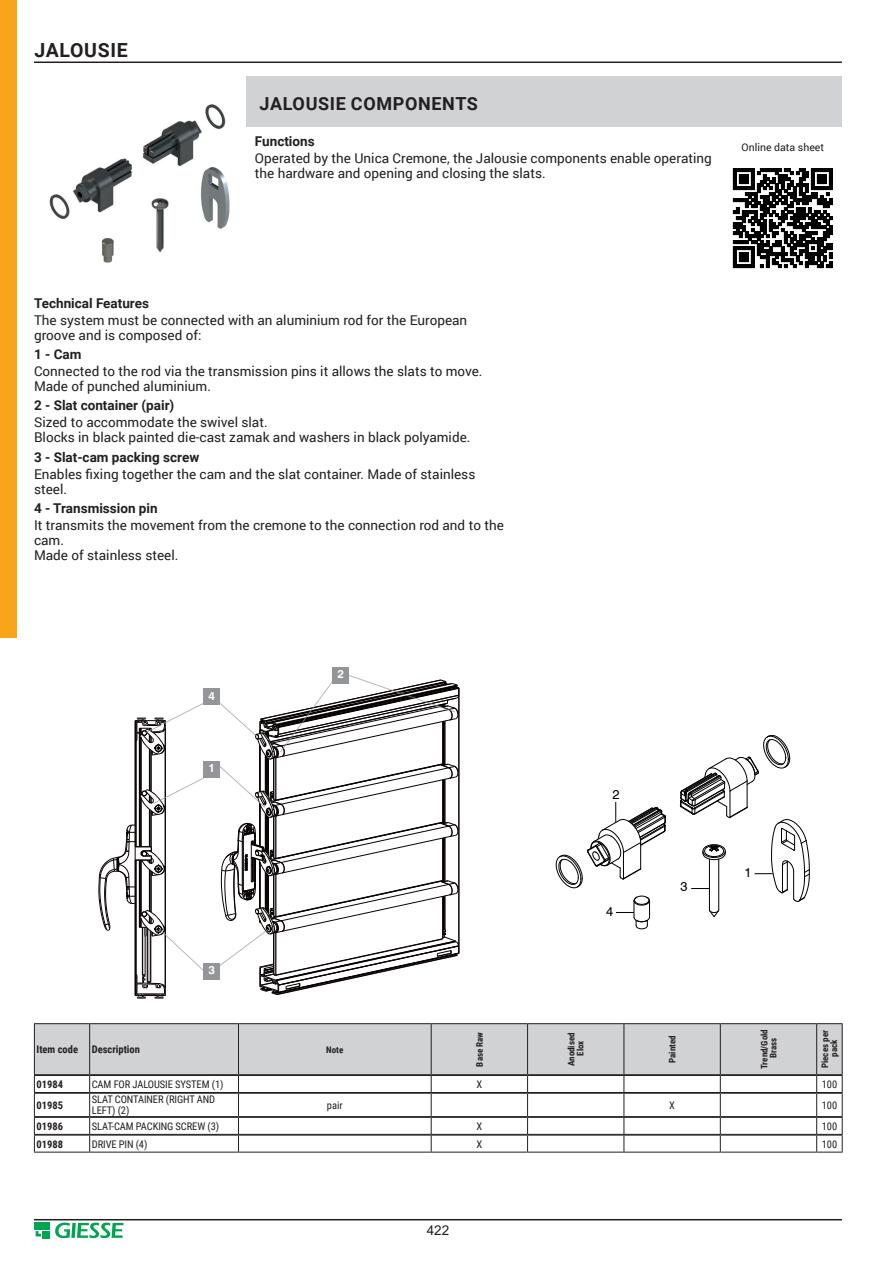
<style>
.page{position:relative;width:893px;height:1263px;background:#fff}
.page>*{position:absolute;margin:0;border:0;box-sizing:border-box;transform-origin:0 0}
.t1{font:700 19.5px "Roboto";letter-spacing:.035em;color:#231f20}
.t2{font:700 18px "Roboto";letter-spacing:.035em;color:#231f20}
.t3{font:13.5px/15px "Roboto";color:#231f20}
.t4{font:700 13.5px "Roboto";color:#231f20}
.t5{font:13.5px "Arial";color:#231f20}
.t6{font:13.05px "Swiss 721 BT";color:#000001}
.t7{font:700 11.55px "Swiss 721 BT";color:#fff}
.t8{font:10.5px/11.2px "Roboto Condensed";letter-spacing:-.01em;color:#231f20}
.t9{font:700 10.5px "Roboto Condensed";color:#231f20}
.t10{font:10.5px "Roboto";color:#231f20}
.t11{font:700 9px/9px "Roboto Condensed";color:#231f20;text-align:center}
</style>
<div class="page">
<hr style="left:34px;top:62px;width:808px;height:1px;background:#231f20">
<hr style="left:34px;top:1219px;width:808px;height:1px;background:#231f20">
<div style="left:34px;top:1223px;width:7px;height:7px;background:#00a54f"></div>
<div style="left:42px;top:1223px;width:8px;height:7px;background:#00a54f"></div>
<div style="left:42px;top:1231px;width:8px;height:7px;background:#00a54f"></div>
<svg style="left:36px;top:1231px;width:5px;height:5px"></svg>
<svg style="left:55px;top:1222px;width:69px;height:16px"></svg>
<div style="left:0;top:0;width:17px;height:638px;background:#f9a51b"></div>
<img style="left:49px;top:104px;width:181px;height:159px">
<div style="left:247px;top:77px;width:8px;height:50px;background:#d1d2d4"></div>
<div style="left:255px;top:77px;width:587px;height:50px;background:#d1d2d4"></div>
<svg style="left:733px;top:168px;width:100px;height:100px"></svg>
<hr style="left:459px;top:688px;width:1px;height:265px;background:#080302">
<svg style="left:99px;top:675px;width:360px;height:324px"></svg>
<div style="left:332px;top:667px;width:17px;height:16px;background:#939598"></div>
<div style="left:203px;top:688px;width:17px;height:17px;background:#939598"></div>
<div style="left:203px;top:761px;width:17px;height:16px;background:#939598"></div>
<div style="left:203px;top:963px;width:17px;height:16px;background:#939598"></div>
<svg style="left:709px;top:910px;width:10px;height:7px"></svg>
<hr style="left:718px;top:859px;width:1px;height:51px;background:#000001">
<hr style="left:709px;top:859px;width:1px;height:51px;background:#000001">
<svg style="left:556px;top:802px;width:110px;height:86px"></svg>
<svg style="left:616px;top:895px;width:34px;height:34px"></svg>
<svg style="left:680px;top:735px;width:130px;height:167px"></svg>
<svg style="left:34px;top:1023px;width:809px;height:130px"></svg>
<h1 class="t1" style="left:34px;top:37px;width:95px">JALOUSIE</h1>
<h2 class="t2" style="left:260px;top:91px;width:220px">JALOUSIE COMPONENTS</h2>
<p class="t4" style="left:255px;top:131px;width:61px">Functions</p>
<p class="t3" style="left:255px;top:150px;width:458px">Operated by the Unica Cremone, the Jalousie components enable operating the hardware and opening and closing the slats.</p>
<p class="t10" style="left:742px;top:140px;width:84px">Online data sheet</p>
<p class="t4" style="left:34px;top:293px;width:116px">Technical Features</p>
<p class="t3" style="left:34px;top:312px;width:435px">The system must be connected with an aluminium rod for the European groove and is composed of:</p>
<p class="t4" style="left:34px;top:345px;width:49px">1 - Cam</p>
<p class="t3" style="left:34px;top:363px;width:450px">Connected to the rod via the transmission pins it allows the slats to move.<br>Made of punched aluminium.</p>
<p class="t4" style="left:34px;top:396px;width:142px">2 - Slat container (pair)</p>
<p class="t3" style="left:34px;top:415px;width:438px">Sized to accommodate the swivel slat.<br>Blocks in black painted die-cast zamak and washers in black polyamide.</p>
<p class="t4" style="left:34px;top:447px;width:167px">3 - Slat-cam packing screw</p>
<p class="t3" style="left:34px;top:466px;width:443px">Enables fixing together the cam and the slat container. Made of stainless steel.</p>
<p class="t4" style="left:34px;top:499px;width:125px">4 - Transmission pin</p>
<p class="t3" style="left:34px;top:517px;width:471px">It transmits the movement from the cremone to the connection rod and to the cam.<br>Made of stainless steel.</p>
<p class="t7" style="left:209px;top:688px;width:8px">4</p>
<p class="t7" style="left:209px;top:761px;width:8px">1</p>
<p class="t7" style="left:209px;top:963px;width:8px">3</p>
<p class="t7" style="left:337px;top:666px;width:8px">2</p>
<p class="t6" style="left:613px;top:786px;width:9px">2</p>
<p class="t6" style="left:606px;top:904px;width:9px">4</p>
<p class="t6" style="left:681px;top:878px;width:9px">3</p>
<p class="t6" style="left:744px;top:864px;width:9px">1</p>
<p class="t9" style="left:37px;top:1042px;width:43px">Item code</p>
<p class="t9" style="left:92px;top:1042px;width:50px">Description</p>
<p class="t11" style="left:326px;top:1044px;width:19px">Note</p>
<p class="t11" style="left:475px;top:1066px;width:36px;rotate:-90deg">Base Raw</p>
<p class="t11" style="left:567px;top:1066px;width:35px;rotate:-90deg">Anodised<br>Elox</p>
<p class="t11" style="left:667px;top:1063px;width:29px;rotate:-90deg">Painted</p>
<p class="t11" style="left:759px;top:1069px;width:42px;rotate:-90deg">Trend/Gold<br>Brass</p>
<p class="t11" style="left:820px;top:1068px;width:40px;rotate:-90deg">Pieces per pack</p>
<p class="t9" style="left:37px;top:1077px;width:28px">01984</p>
<p class="t8" style="left:92px;top:1078px;width:133px">CAM FOR JALOUSIE SYSTEM (1)</p>
<p class="t8" style="left:476px;top:1078px;width:7px">X</p>
<p class="t8" style="left:822px;top:1078px;width:17px">100</p>
<p class="t9" style="left:37px;top:1098px;width:28px">01985</p>
<p class="t8" style="left:92px;top:1093px;width:125px">SLAT CONTAINER (RIGHT AND<br>LEFT) (2)</p>
<p class="t8" style="left:327px;top:1099px;width:17px">pair</p>
<p class="t8" style="left:669px;top:1099px;width:7px">X</p>
<p class="t8" style="left:822px;top:1099px;width:17px">100</p>
<p class="t9" style="left:37px;top:1119px;width:28px">01986</p>
<p class="t8" style="left:92px;top:1120px;width:129px">SLAT-CAM PACKING SCREW (3)</p>
<p class="t8" style="left:476px;top:1120px;width:7px">X</p>
<p class="t8" style="left:822px;top:1120px;width:17px">100</p>
<p class="t9" style="left:37px;top:1136px;width:28px">01988</p>
<p class="t8" style="left:92px;top:1138px;width:57px">DRIVE PIN (4)</p>
<p class="t8" style="left:476px;top:1138px;width:7px">X</p>
<p class="t8" style="left:822px;top:1138px;width:17px">100</p>
<p class="t5" style="left:427px;top:1220px;width:24px">422</p>
</div>
